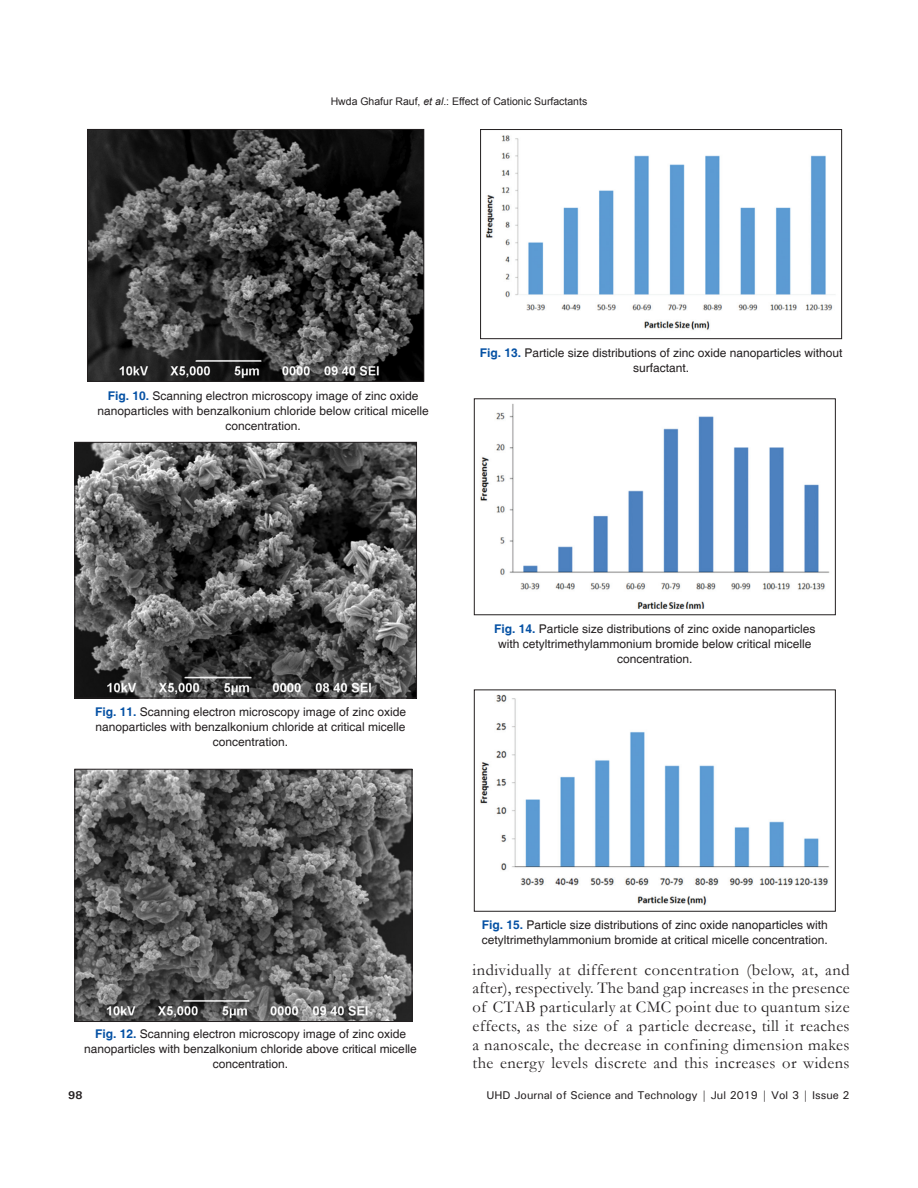
<style>
.page{position:relative;width:918px;height:1188px;background:#fff}
.page>*{position:absolute;margin:0;border:0;box-sizing:border-box;transform-origin:0 0}
.TX{font:16.5px/18.8px "Garamond";letter-spacing:.025em;color:#231f20;text-align:justify}
.FGC{font:12px/15px "Helvetica";color:#231f20;text-align:center}
.t1{font:500 11.25px "Univers";color:#231f20}
.t2{font:700 11.25px "Univers";color:#231f20}
.t3{font:10.5px "Arial";color:#231f20}
.s1{font-style:italic}
.s2{font-weight:700;color:#0551a4}
</style>
<div class="page">
<img style="left:89px;top:131px;width:333px;height:249px">
<div style="left:87px;top:129px;width:337px;height:253px;border:1px solid #231f20"></div>
<img style="left:77px;top:444px;width:338px;height:252px">
<div style="left:75px;top:442px;width:342px;height:256px;border:1px solid #231f20"></div>
<img style="left:77px;top:771px;width:333px;height:249px">
<div style="left:75px;top:769px;width:337px;height:253px;border:1px solid #231f20"></div>
<img style="left:485px;top:135px;width:350px;height:195px">
<div style="left:480px;top:129px;width:362px;height:210px;border:1px solid #231f20"></div>
<img style="left:480px;top:404px;width:350px;height:205px">
<div style="left:474px;top:399px;width:362px;height:216px;border:1px solid #231f20"></div>
<img style="left:480px;top:694px;width:349px;height:212px">
<div style="left:474px;top:690px;width:362px;height:221px;border:1px solid #231f20"></div>
<p class="t3" style="left:331px;top:94px;width:258px">Hwda Ghafur Rauf, <span class="s1">et al</span>.: Effect of Cationic Surfactants</p>
<p class="FGC" style="left:97px;top:389px;width:333px"><span class="s2">Fig. 10.</span> Scanning electron microscopy image of zinc oxide nanoparticles with benzalkonium chloride below critical micelle concentration.</p>
<p class="FGC" style="left:480px;top:345px;width:364px"><span class="s2">Fig. 13.</span> Particle size distributions of zinc oxide nanoparticles without surfactant.</p>
<p class="FGC" style="left:95px;top:705px;width:312px"><span class="s2">Fig. 11.</span> Scanning electron microscopy image of zinc oxide nanoparticles with benzalkonium chloride at critical micelle concentration.</p>
<p class="FGC" style="left:494px;top:621px;width:323px"><span class="s2">Fig. 14.</span> Particle size distributions of zinc oxide nanoparticles with cetyltrimethylammonium bromide below critical micelle concentration.</p>
<p class="FGC" style="left:84px;top:1027px;width:334px"><span class="s2">Fig. 12.</span> Scanning electron microscopy image of zinc oxide nanoparticles with benzalkonium chloride above critical micelle concentration.</p>
<p class="FGC" style="left:482px;top:918px;width:348px;text-align:left"><span class="s2">Fig. 15.</span> Particle size distributions of zinc oxide nanoparticles with cetyltrimethylammonium bromide at critical micelle concentration.</p>
<p class="TX" style="left:472px;top:960px;width:379px">individually at different concentration (below, at, and after), respectively. The band gap increases in the presence of CTAB particularly at CMC point due to quantum size effects, as the size of a particle decrease, till it reaches a nanoscale, the decrease in confining dimension makes the energy levels discrete and this increases or widens</p>
<p class="t2" style="left:68px;top:1088px;width:16px">98</p>
<p class="t1" style="left:486px;top:1088px;width:365px">UHD Journal of Science and Technology | Jul 2019 | Vol 3 | Issue 2</p>
</div>
